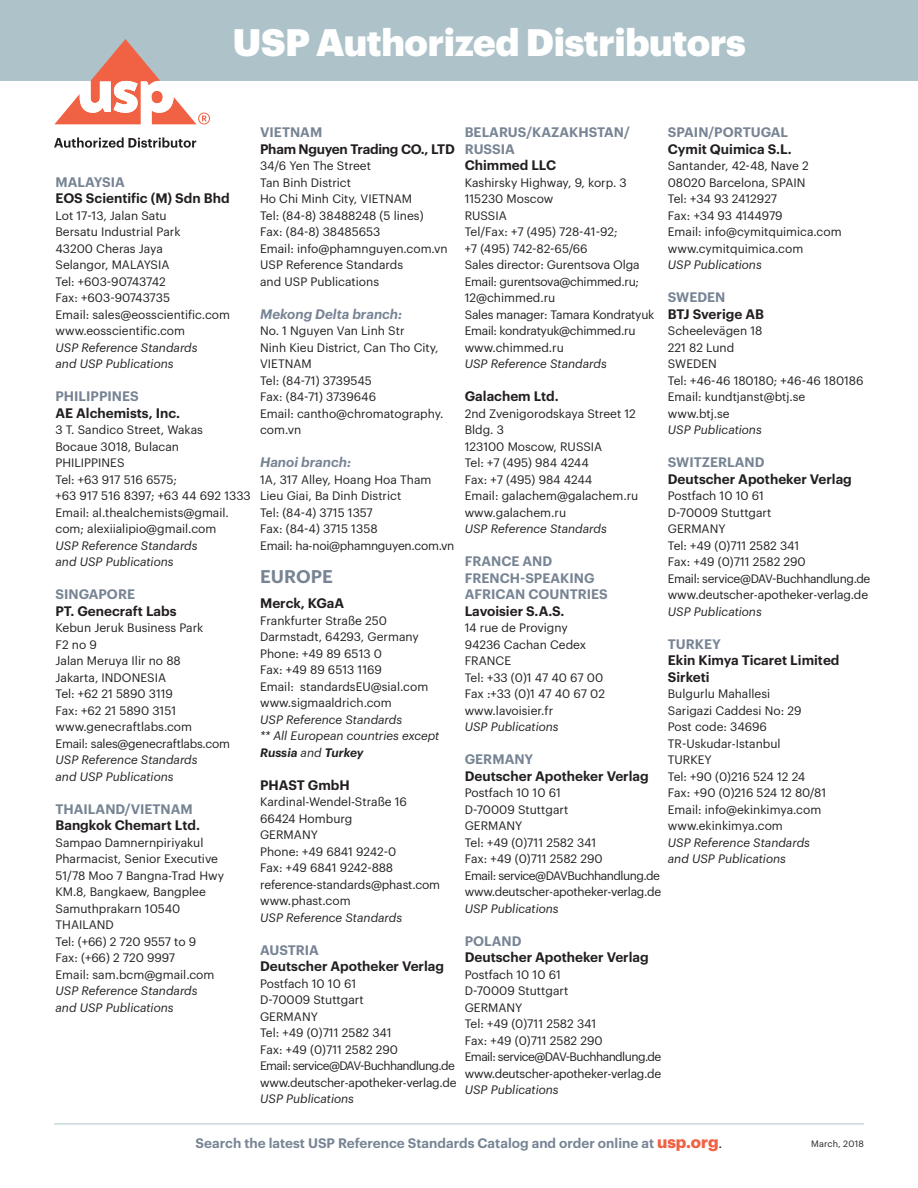
<style>
.page{position:relative;width:918px;height:1188px;background:#fff}
.page>*{position:absolute;margin:0;border:0;box-sizing:border-box;transform-origin:0 0}
.t1{font:900 37.5px "Graphik";letter-spacing:-.01em;color:#fff}
.t2{font:600 18px "Graphik";color:#778494}
.t3{font:600 13.5px/16.5px "Graphik";color:#231f20}
.t4{font:600 13.5px/16.5px "Graphik";color:#778494}
.t5{font:italic 600 13.5px "Graphik";color:#778494}
.t6{font:600 13.5px "Graphik";letter-spacing:-.02em;color:#231f20}
.t7{font:12px/16.5px "Graphik";color:#231f20}
.t8{font:12px/16.5px "Graphik";letter-spacing:-.02em;color:#231f20}
.t9{font:italic 12px/16.5px "Graphik";color:#231f20}
.t10{font:9px "Graphik";letter-spacing:.02em;color:#231f20}
.s1{font-weight:600}
.s2{font-weight:700;font-size:16.5px;color:#f16143}
.s3{font-weight:400;color:#231f20}
</style>
<div class="page">
<div style="left:0;top:0;width:918px;height:81px;background:#adc2c9"></div>
<svg style="left:54px;top:137px;width:142px;height:11px"></svg>
<svg style="left:54px;top:39px;width:156px;height:85px"></svg>
<hr style="left:54px;top:1124px;width:810px;height:1px;background:#adc2c9">
<h1 class="t1" style="left:232px;top:13px;width:515px">USP Authorized Distributors</h1>
<p class="t4" style="left:56px;top:172px;width:71px">MALAYSIA</p>
<p class="t3" style="left:56px;top:189px;width:176px">EOS Scientific (M) Sdn Bhd</p>
<p class="t7" style="left:56px;top:206px;width:176px">Lot 17-13, Jalan Satu<br>Bersatu Industrial Park<br>43200 Cheras Jaya<br>Selangor, MALAYSIA<br>Tel: +603-90743742<br>Fax: +603-90743735<br>Email: sales@eosscientific.com www.eosscientific.com</p>
<p class="t9" style="left:56px;top:338px;width:144px">USP Reference Standards and USP Publications</p>
<p class="t4" style="left:56px;top:387px;width:85px">PHILIPPINES</p>
<p class="t3" style="left:56px;top:403px;width:126px">AE Alchemists, Inc.</p>
<p class="t7" style="left:56px;top:420px;width:197px">3 T. Sandico Street, Wakas<br>Bocaue 3018, Bulacan<br>PHILIPPINES<br>Tel: +63 917 516 6575;<br>+63 917 516 8397; +63 44 692 1333<br>Email: al.thealchemists@gmail. com; alexiialipio@gmail.com</p>
<p class="t9" style="left:56px;top:536px;width:144px">USP Reference Standards and USP Publications</p>
<p class="t4" style="left:56px;top:585px;width:81px">SINGAPORE</p>
<p class="t3" style="left:56px;top:601px;width:123px">PT. Genecraft Labs</p>
<p class="t7" style="left:56px;top:618px;width:176px">Kebun Jeruk Business Park<br>F2 no 9<br>Jalan Meruya Ilir no 88<br>Jakarta, INDONESIA<br>Tel: +62 21 5890 3119<br>Fax: +62 21 5890 3151 www.genecraftlabs.com<br>Email: sales@genecraftlabs.com</p>
<p class="t9" style="left:56px;top:750px;width:144px">USP Reference Standards and USP Publications</p>
<p class="t4" style="left:56px;top:799px;width:139px">THAILAND/VIETNAM</p>
<p class="t3" style="left:56px;top:816px;width:146px">Bangkok Chemart Ltd.</p>
<p class="t7" style="left:56px;top:833px;width:170px">Sampao Damnernpiriyakul<br>Pharmacist, Senior Executive<br>51/78 Moo 7 Bangna-Trad Hwy<br>KM.8, Bangkaew, Bangplee<br>Samuthprakarn 10540<br>THAILAND<br>Tel: (+66) 2 720 9557 to 9<br>Fax: (+66) 2 720 9997<br>Email: sam.bcm@gmail.com</p>
<p class="t9" style="left:56px;top:981px;width:144px">USP Reference Standards and USP Publications</p>
<p class="t4" style="left:260px;top:123px;width:64px">VIETNAM</p>
<p class="t6" style="left:260px;top:139px;width:196px">Pham Nguyen Trading CO., LTD</p>
<p class="t7" style="left:260px;top:157px;width:189px">34/6 Yen The Street<br>Tan Binh District<br>Ho Chi Minh City, VIETNAM<br>Tel: (84-8) 38488248 (5 lines)<br>Fax: (84-8) 38485653<br>Email: info@phamnguyen.com.vn<br>USP Reference Standards<br>and USP Publications</p>
<p class="t5" style="left:260px;top:304px;width:144px">Mekong Delta branch:</p>
<p class="t7" style="left:260px;top:322px;width:185px">No. 1 Nguyen Van Linh Str<br>Ninh Kieu District, Can Tho City,<br>VIETNAM<br>Tel: (84-71) 3739545<br>Fax: (84-71) 3739646<br>Email: cantho@chromatography. com.vn</p>
<p class="t5" style="left:260px;top:452px;width:92px">Hanoi branch:</p>
<p class="t7" style="left:260px;top:470px;width:196px">1A, 317 Alley, Hoang Hoa Tham<br>Lieu Giai, Ba Dinh District<br>Tel: (84-4) 3715 1357<br>Fax: (84-4) 3715 1358<br>Email: ha-noi@phamnguyen.com.vn</p>
<h2 class="t2" style="left:260px;top:563px;width:74px">EUROPE</h2>
<p class="t3" style="left:260px;top:594px;width:86px">Merck, KGaA</p>
<p class="t7" style="left:260px;top:611px;width:170px">Frankfurter Straße 250<br>Darmstadt, 64293, Germany<br>Phone: +49 89 6513 0<br>Fax: +49 89 6513 1169<br>Email: standardsEU@sial.com www.sigmaaldrich.com</p>
<p class="t9" style="left:260px;top:710px;width:181px">USP Reference Standards<br>** All European countries except<br><span class="s1">Russia</span> and <span class="s1">Turkey</span></p>
<p class="t3" style="left:260px;top:776px;width:91px">PHAST GmbH</p>
<p class="t7" style="left:260px;top:793px;width:182px">Kardinal-Wendel-Straße 16<br>66424 Homburg<br>GERMANY<br>Phone: +49 6841 9242-0<br>Fax: +49 6841 9242-888 reference-standards@phast.com www.phast.com</p>
<p class="t9" style="left:260px;top:908px;width:144px">USP Reference Standards</p>
<p class="t4" style="left:260px;top:941px;width:60px">AUSTRIA</p>
<p class="t3" style="left:260px;top:957px;width:186px">Deutscher Apotheker Verlag</p>
<p class="t8" style="left:260px;top:974px;width:198px">Postfach 10 10 61<br>D-70009 Stuttgart<br>GERMANY<br>Tel: +49 (0)711 2582 341<br>Fax: +49 (0)711 2582 290<br>Email: service@DAV-Buchhandlung.de www.deutscher-apotheker-verlag.de</p>
<p class="t9" style="left:260px;top:1090px;width:95px">USP Publications</p>
<p class="t4" style="left:465px;top:123px;width:167px">BELARUS/KAZAKHSTAN/<br>RUSSIA</p>
<p class="t3" style="left:465px;top:156px;width:93px">Chimmed LLC</p>
<p class="t7" style="left:465px;top:173px;width:191px">Kashirsky Highway, 9, korp. 3<br>115230 Moscow<br>RUSSIA<br>Tel/Fax: +7 (495) 728-41-92;<br>+7 (495) 742-82-65/66<br>Sales director: Gurentsova Olga<br>Email: gurentsova@chimmed.ru;<br>12@chimmed.ru<br>Sales manager: Tamara Kondratyuk<br>Email: kondratyuk@chimmed.ru www.chimmed.ru</p>
<p class="t9" style="left:465px;top:355px;width:144px">USP Reference Standards</p>
<p class="t3" style="left:465px;top:387px;width:96px">Galachem Ltd.</p>
<p class="t7" style="left:465px;top:404px;width:175px">2nd Zvenigorodskaya Street 12<br>Bldg. 3<br>123100 Moscow, RUSSIA<br>Tel: +7 (495) 984 4244<br>Fax: +7 (495) 984 4244<br>Email: galachem@galachem.ru www.galachem.ru</p>
<p class="t9" style="left:465px;top:520px;width:144px">USP Reference Standards</p>
<p class="t4" style="left:465px;top:552px;width:145px">FRANCE AND<br>FRENCH-SPEAKING<br>AFRICAN COUNTRIES</p>
<p class="t3" style="left:465px;top:602px;width:101px">Lavoisier S.A.S.</p>
<p class="t7" style="left:465px;top:619px;width:142px">14 rue de Provigny<br>94236 Cachan Cedex<br>FRANCE<br>Tel: +33 (0)1 47 40 67 00<br>Fax :+33 (0)1 47 40 67 02 www.lavoisier.fr</p>
<p class="t9" style="left:465px;top:718px;width:95px">USP Publications</p>
<p class="t4" style="left:465px;top:750px;width:70px">GERMANY</p>
<p class="t3" style="left:465px;top:767px;width:186px">Deutscher Apotheker Verlag</p>
<p class="t8" style="left:465px;top:784px;width:198px">Postfach 10 10 61<br>D-70009 Stuttgart<br>GERMANY<br>Tel: +49 (0)711 2582 341<br>Fax: +49 (0)711 2582 290<br>Email: service@DAVBuchhandlung.de www.deutscher-apotheker-verlag.de</p>
<p class="t9" style="left:465px;top:899px;width:95px">USP Publications</p>
<p class="t4" style="left:465px;top:932px;width:58px">POLAND</p>
<p class="t3" style="left:465px;top:948px;width:186px">Deutscher Apotheker Verlag</p>
<p class="t8" style="left:465px;top:965px;width:198px">Postfach 10 10 61<br>D-70009 Stuttgart<br>GERMANY<br>Tel: +49 (0)711 2582 341<br>Fax: +49 (0)711 2582 290<br>Email: service@DAV-Buchhandlung.de www.deutscher-apotheker-verlag.de</p>
<p class="t9" style="left:465px;top:1081px;width:95px">USP Publications</p>
<p class="t4" style="left:668px;top:123px;width:122px">SPAIN/PORTUGAL</p>
<p class="t3" style="left:668px;top:140px;width:125px">Cymit Quimica S.L.</p>
<p class="t7" style="left:668px;top:157px;width:175px">Santander, 42-48, Nave 2<br>08020 Barcelona, SPAIN<br>Tel: +34 93 2412927<br>Fax: +34 93 4144979<br>Email: info@cymitquimica.com www.cymitquimica.com</p>
<p class="t9" style="left:668px;top:256px;width:95px">USP Publications</p>
<p class="t4" style="left:668px;top:288px;width:59px">SWEDEN</p>
<p class="t3" style="left:668px;top:305px;width:98px">BTJ Sverige AB</p>
<p class="t7" style="left:668px;top:322px;width:197px">Scheelevägen 18<br>221 82 Lund<br>SWEDEN<br>Tel: +46-46 180180; +46-46 180186<br>Email: kundtjanst@btj.se www.btj.se</p>
<p class="t9" style="left:668px;top:421px;width:95px">USP Publications</p>
<p class="t4" style="left:668px;top:453px;width:98px">SWITZERLAND</p>
<p class="t3" style="left:668px;top:470px;width:186px">Deutscher Apotheker Verlag</p>
<p class="t7" style="left:668px;top:487px;width:204px">Postfach 10 10 61<br>D-70009 Stuttgart<br>GERMANY<br>Tel: +49 (0)711 2582 341<br>Fax: +49 (0)711 2582 290<br>Email: service@DAV-Buchhandlung.de www.deutscher-apotheker-verlag.de</p>
<p class="t9" style="left:668px;top:602px;width:95px">USP Publications</p>
<p class="t4" style="left:668px;top:635px;width:55px">TURKEY</p>
<p class="t3" style="left:668px;top:651px;width:173px">Ekin Kimya Ticaret Limited<br>Sirketi</p>
<p class="t7" style="left:668px;top:685px;width:160px">Bulgurlu Mahallesi<br>Sarigazi Caddesi No: 29<br>Post code: 34696<br>TR-Uskudar-Istanbul<br>TURKEY<br>Tel: +90 (0)216 524 12 24<br>Fax: +90 (0)216 524 12 80/81<br>Email: info@ekinkimya.com www.ekinkimya.com</p>
<p class="t9" style="left:668px;top:833px;width:144px">USP Reference Standards and USP Publications</p>
<p class="t4" style="left:196px;top:1133px;width:528px">Search the latest USP Reference Standards Catalog and order online at <span class="s2">usp.org</span><span class="s3">.</span></p>
<p class="t10" style="left:811px;top:1137px;width:54px">March, 2018</p>
</div>
